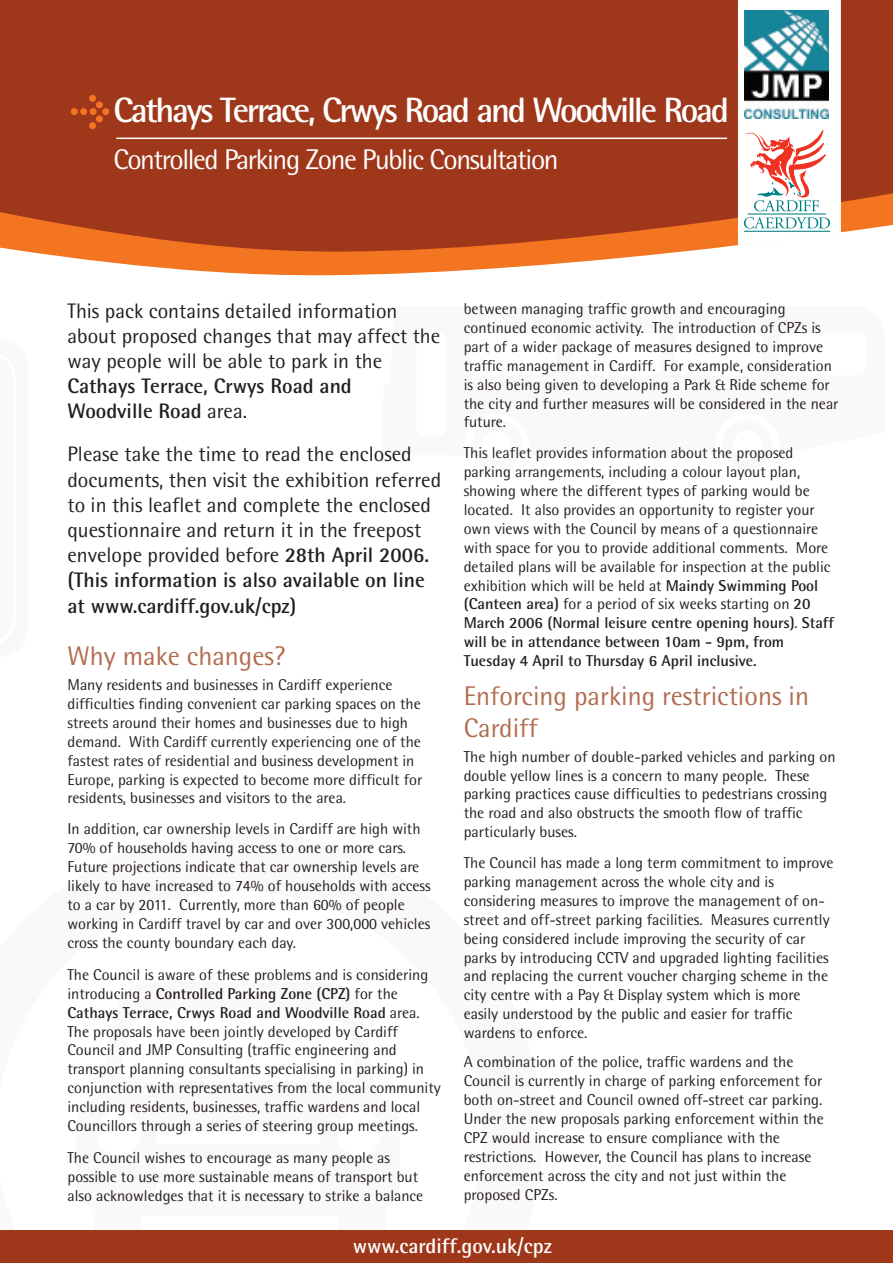
<style>
.page{position:relative;width:893px;height:1263px;background:#fff}
.page>*{position:absolute;margin:0;border:0;box-sizing:border-box;transform-origin:0 0}
.t1{font:700 35.25px "Rotis Semi Sans";letter-spacing:-.065em;color:#fff}
.t2{font:28.5px "Rotis Semi Sans";letter-spacing:-.05em;color:#fff}
.t3{font:27px/32.4px "Rotis Semi Sans";color:#b26c4f}
.t4{font:21px/25.2px "Rotis Semi Sans";color:#231f20}
.t5{font:700 21px/25.2px "Rotis Semi Sans";color:#231f20}
.t6{font:700 21px "Rotis Semi Sans";color:#fff}
.t7{font:15.75px/18.9px "Rotis Semi Sans";color:#231f20}
.s1{font-weight:400}
.s2{font-weight:700}
</style>
<div class="page">
<svg style="left:30px;top:252px;width:648px;height:24px;fill:#f47521"></svg>
<svg style="left:0;top:0;width:893px;height:252px;fill:#9f371a"></svg>
<div style="left:0;top:1230px;width:893px;height:33px;background:#9f371a"></div>
<svg style="left:738px;top:0;width:103px;height:245px"></svg>
<div style="left:71px;top:108px;width:7px;height:7px;background:#f47521;border-radius:50%"></div>
<div style="left:80px;top:108px;width:7px;height:7px;background:#f47521;border-radius:50%"></div>
<div style="left:90px;top:108px;width:7px;height:7px;background:#f47521;border-radius:50%"></div>
<div style="left:102px;top:108px;width:7px;height:7px;background:#f47521;border-radius:50%"></div>
<div style="left:96px;top:101px;width:7px;height:7px;background:#f47521;border-radius:50%"></div>
<div style="left:89px;top:95px;width:7px;height:7px;background:#f47521;border-radius:50%"></div>
<div style="left:96px;top:115px;width:7px;height:7px;background:#f47521;border-radius:50%"></div>
<div style="left:89px;top:122px;width:7px;height:7px;background:#f47521;border-radius:50%"></div>
<hr style="left:116px;top:138px;width:611px;height:1px;background:#fff">
<h1 class="t1" style="left:113px;top:98px;width:617px">Cathays Terrace, Crwys Road and Woodville Road</h1>
<h2 class="t2" style="left:113px;top:149px;width:447px">Controlled Parking Zone Public Consultation</h2>
<h3 class="t4" style="left:67px;top:300px;width:374px">This pack contains detailed information about proposed changes that may affect the way people will be able to park in the</h3>
<h3 class="t5" style="left:67px;top:376px;width:286px">Cathays Terrace, Crwys Road and<br>Woodville Road <span class="s1">area.</span></h3>
<p class="t4" style="left:67px;top:444px;width:375px">Please take the time to read the enclosed documents, then visit the exhibition referred to in this leaflet and complete the enclosed questionnaire and return it in the freepost envelope provided before <span class="s2">28th April 2006. (This information is also available on line at www.cardiff.gov.uk/cpz)</span></p>
<h3 class="t3" style="left:67px;top:643px;width:219px">Why make changes?</h3>
<p class="t7" style="left:67px;top:677px;width:356px">Many residents and businesses in Cardiff experience difficulties finding convenient car parking spaces on the streets around their homes and businesses due to high demand. With Cardiff currently experiencing one of the fastest rates of residential and business development in Europe, parking is expected to become more difficult for residents, businesses and visitors to the area.</p>
<p class="t7" style="left:67px;top:821px;width:365px">In addition, car ownership levels in Cardiff are high with 70% of households having access to one or more cars.<br>Future projections indicate that car ownership levels are likely to have increased to 74% of households with access to a car by 2011. Currently, more than 60% of people working in Cardiff travel by car and over 300,000 vehicles cross the county boundary each day.</p>
<p class="t7" style="left:67px;top:967px;width:375px">The Council is aware of these problems and is considering introducing a <span class="s2">Controlled Parking Zone (CPZ)</span> for the <span class="s2">Cathays Terrace, Crwys Road and Woodville Road</span> area.<br>The proposals have been jointly developed by Cardiff Council and JMP Consulting (traffic engineering and transport planning consultants specialising in parking) in conjunction with representatives from the local community including residents, businesses, traffic wardens and local Councillors through a series of steering group meetings.</p>
<p class="t7" style="left:67px;top:1150px;width:357px">The Council wishes to encourage as many people as possible to use more sustainable means of transport but also acknowledges that it is necessary to strike a balance</p>
<p class="t7" style="left:464px;top:301px;width:376px">between managing traffic growth and encouraging continued economic activity. The introduction of CPZs is part of a wider package of measures designed to improve traffic management in Cardiff. For example, consideration is also being given to developing a Park &amp; Ride scheme for the city and further measures will be considered in the near future.</p>
<p class="t7" style="left:464px;top:445px;width:372px">This leaflet provides information about the proposed parking arrangements, including a colour layout plan, showing where the different types of parking would be located. It also provides an opportunity to register your own views with the Council by means of a questionnaire with space for you to provide additional comments. More detailed plans will be available for inspection at the public exhibition which will be held at <span class="s2">Maindy Swimming Pool (Canteen area)</span> for a period of six weeks starting on <span class="s2">20<br>March 2006 (Normal leisure centre opening hours)</span>. <span class="s2">Staff will be in attendance between 10am - 9pm, from Tuesday 4 April to Thursday 6 April inclusive.</span></p>
<h3 class="t3" style="left:464px;top:682px;width:347px">Enforcing parking restrictions in<br>Cardiff</h3>
<p class="t7" style="left:464px;top:748px;width:373px">The high number of double-parked vehicles and parking on double yellow lines is a concern to many people. These parking practices cause difficulties to pedestrians crossing the road and also obstructs the smooth flow of traffic particularly buses.</p>
<p class="t7" style="left:464px;top:855px;width:371px">The Council has made a long term commitment to improve parking management across the whole city and is considering measures to improve the management of on&shy;street and off-street parking facilities. Measures currently being considered include improving the security of car parks by introducing CCTV and upgraded lighting facilities and replacing the current voucher charging scheme in the city centre with a Pay &amp; Display system which is more easily understood by the public and easier for traffic wardens to enforce.</p>
<p class="t7" style="left:464px;top:1054px;width:362px">A combination of the police, traffic wardens and the Council is currently in charge of parking enforcement for both on-street and Council owned off-street car parking.<br>Under the new proposals parking enforcement within the CPZ would increase to ensure compliance with the restrictions. However, the Council has plans to increase enforcement across the city and not just within the proposed CPZs.</p>
<h3 class="t6" style="left:353px;top:1238px;width:201px">www.cardiff.gov.uk/cpz</h3>
</div>
